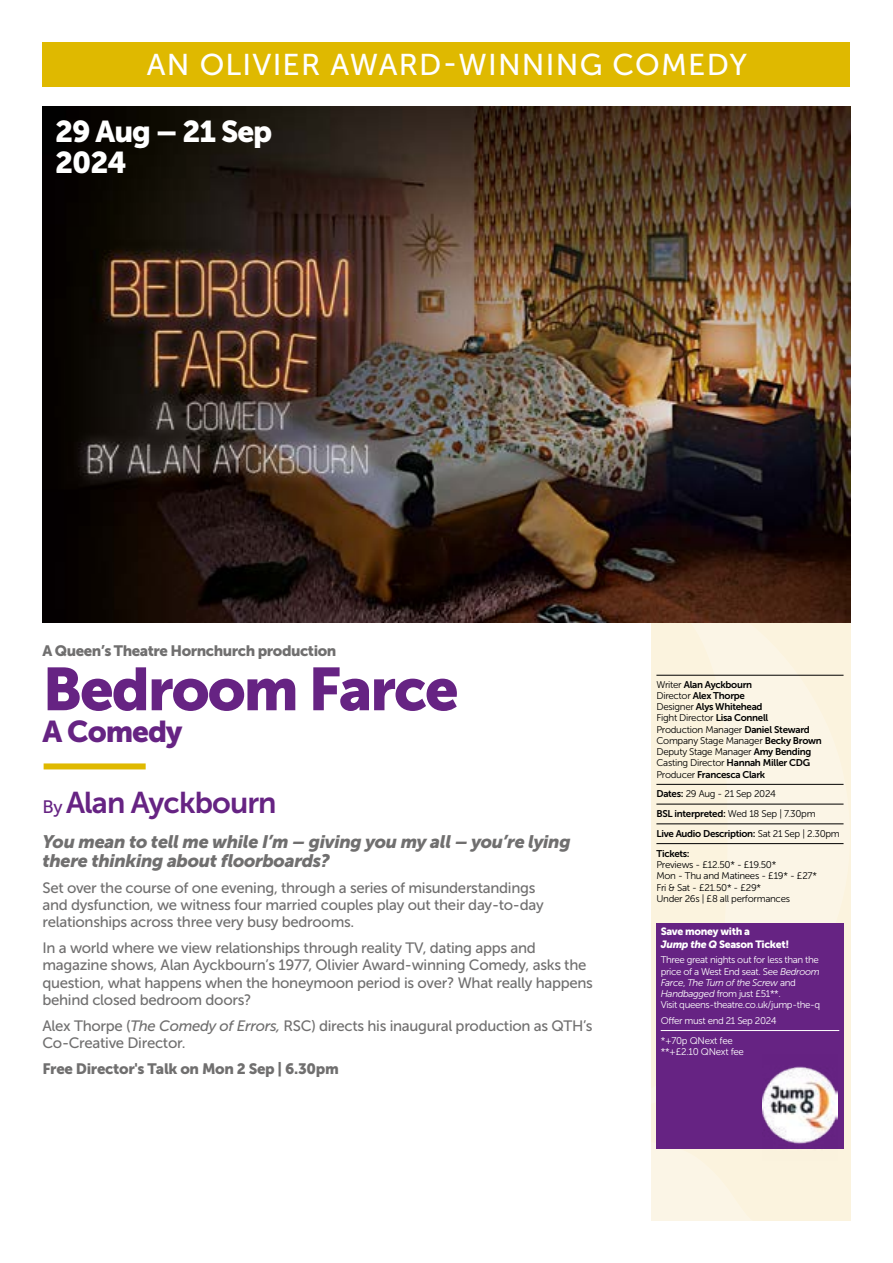
<style>
.page{position:relative;width:893px;height:1263px;background:#fff}
.page>*{position:absolute;margin:0;border:0;box-sizing:border-box;transform-origin:0 0}
.t1{font:60px "Museo Sans 900";letter-spacing:-.035em;color:#662383}
.t2{font:30px "Museo Sans 500";letter-spacing:.04em;color:#fff}
.t3{font:30px/31.5px "Museo Sans 900";letter-spacing:-.035em;color:#fff}
.t4{font:30px "Museo Sans 700";letter-spacing:-.03em;color:#662383}
.t5{font:30px "Museo Sans 900";letter-spacing:-.035em;color:#662383}
.t6{font:italic 18px/19.5px "Museo Sans 900";letter-spacing:-.02em;color:#706f6f}
.t7{font:15px/17.2px "Museo Sans 500";letter-spacing:-.02em;color:#706f6f}
.t8{font:15px "Museo Sans 900";letter-spacing:-.03em;color:#706f6f}
.t9{font:10.5px/12.8px "Museo Sans 900";letter-spacing:-.03em;color:#fff}
.t10{font:9.75px/11.2px "Museo Sans 300";letter-spacing:-.03em;color:#000}
.t11{font:9.75px/11.2px "Museo Sans 300";letter-spacing:-.035em;color:#fff}
.t12{font:9.75px/11.2px "Museo Sans 700";letter-spacing:-.03em;color:#000}
.s1{font-family:"Museo Sans 500";font-size:18px}
.s2{font-style:italic}
.s3{font-family:"Museo Sans 300"}
.s4{font-family:"Museo Sans 700"}
</style>
<div class="page">
<div style="left:43px;top:43px;width:807px;height:44px;background:#dfb900"></div>
<div style="left:651px;top:623px;width:199px;height:598px;background:#fbf3de"></div>
<hr style="left:656px;top:675px;width:187px;height:1px;background:#000">
<hr style="left:656px;top:784px;width:187px;height:1px;background:#000">
<hr style="left:656px;top:804px;width:187px;height:1px;background:#000">
<hr style="left:656px;top:823px;width:187px;height:1px;background:#000">
<hr style="left:656px;top:843px;width:187px;height:1px;background:#000">
<img style="left:42px;top:106px;width:808px;height:517px">
<div style="left:44px;top:763px;width:102px;height:6px;background:#dfb900"></div>
<div style="left:656px;top:923px;width:187px;height:225px;background:#662383"></div>
<hr style="left:661px;top:1030px;width:178px;height:1px;background:#fff">
<img style="left:763px;top:1066px;width:74px;height:94px">
<h2 class="t2" style="left:147px;top:48px;width:602px">AN OLIVIER AWARD-WINNING COMEDY</h2>
<h2 class="t3" style="left:55px;top:115px;width:219px">29 Aug – 21 Sep<br>2024</h2>
<p class="t8" style="left:43px;top:642px;width:295px">A Queen’s Theatre Hornchurch production</p>
<h1 class="t1" style="left:43px;top:655px;width:418px">Bedroom Farce</h1>
<h2 class="t5" style="left:43px;top:714px;width:141px">A Comedy</h2>
<h2 class="t4" style="left:42px;top:785px;width:236px"><span class="s1">By</span> Alan Ayckbourn</h2>
<p class="t6" style="left:42px;top:831px;width:530px">You mean to tell me while I’m – giving you my all – you’re lying there thinking about floorboards?</p>
<p class="t7" style="left:42px;top:879px;width:503px">Set over the course of one evening, through a series of misunderstandings and dysfunction, we witness four married couples play out their day-to-day relationships across three very busy bedrooms.</p>
<p class="t7" style="left:42px;top:939px;width:552px">In a world where we view relationships through reality TV, dating apps and magazine shows, Alan Ayckbourn’s 1977, Olivier Award-winning Comedy, asks the question, what happens when the honeymoon period is over? What really happens behind closed bedroom doors?</p>
<p class="t7" style="left:42px;top:1017px;width:552px">Alex Thorpe (<span class="s2">The Comedy of Errors,</span> RSC) directs his inaugural production as QTH’s<br>Co-Creative Director.</p>
<p class="t8" style="left:42px;top:1060px;width:298px">Free Director's Talk on Mon 2 Sep | 6.30pm</p>
<p class="t12" style="left:656px;top:679px;width:108px"><span class="s3">Writer</span> Alan Ayckbourn<br><span class="s3">Director</span> Alex Thorpe<br><span class="s3">Designer</span> Alys Whitehead</p>
<p class="t10" style="left:656px;top:712px;width:167px">Fight Director <span class="s4">Lisa Connell<br></span>Production Manager <span class="s4">Daniel Steward </span>Company Stage Manager <span class="s4">Becky Brown </span>Deputy Stage Manager <span class="s4">Amy Bending </span>Casting Director <span class="s4">Hannah Miller CDG</span></p>
<p class="t12" style="left:656px;top:769px;width:110px"><span class="s3">Producer</span> Francesca Clark</p>
<p class="t10" style="left:656px;top:788px;width:121px"><span class="s4">Dates:</span> 29 Aug - 21 Sep 2024</p>
<p class="t12" style="left:656px;top:804px;width:185px;line-height:19.8px">BSL interpreted: <span class="s3">Wed 18 Sep | 7.30pm<br></span>Live Audio Description: <span class="s3">Sat 21 Sep | 2.30pm<br></span>Tickets:</p>
<p class="t10" style="left:656px;top:859px;width:162px">Previews - £12.50* - £19.50*<br>Mon - Thu and Matinees - £19* - £27*<br>Fri &amp; Sat - £21.50* - £29*<br>Under 26s | £8 all performances</p>
<p class="t9" style="left:661px;top:925px;width:130px">Save money with a<br><span class="s2">Jump the Q</span> Season Ticket!</p>
<p class="t11" style="left:661px;top:954px;width:161px">Three great nights out for less than the price of a West End seat. See <span class="s2">Bedroom Farce</span>, <span class="s2">The Turn of the Screw</span> and <span class="s2">Handbagged</span> from just £51**.<br>Visit queens-theatre.co.uk/jump-the-q</p>
<p class="t11" style="left:661px;top:1011px;width:117px;line-height:19.8px">Offer must end 21 Sep 2024 *+70p QNext fee</p>
<p class="t11" style="left:661px;top:1046px;width:85px">**+£2.10 QNext fee</p>
</div>
